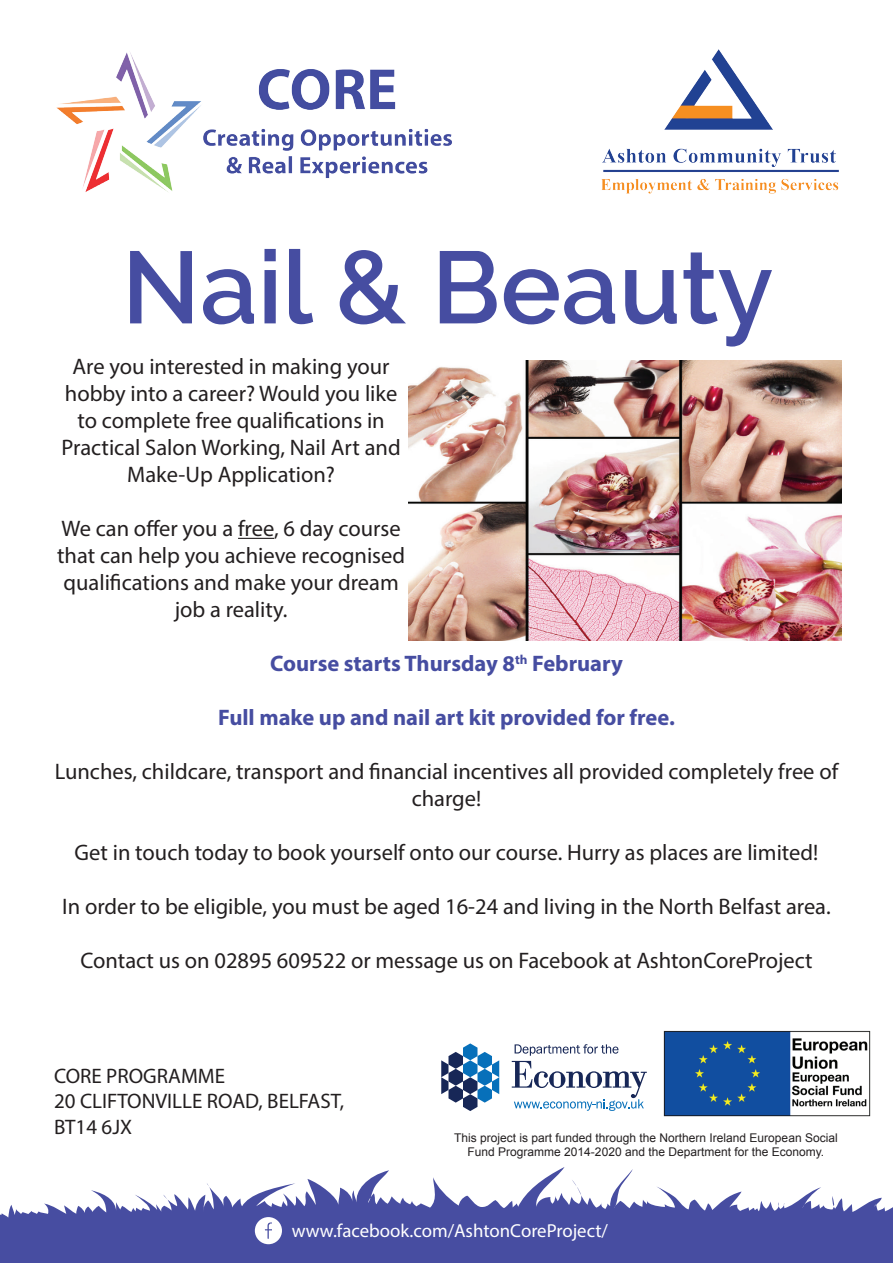
<style>
.page{position:relative;width:893px;height:1263px;background:#fff}
.page>*{position:absolute;margin:0;border:0;box-sizing:border-box;transform-origin:0 0}
.t1{font:600 102px "Raleway";color:#464da1}
.t2{font:22.5px/27px "Myriad Pro";color:#231f20;text-align:center}
.t3{font:700 22.5px "Myriad Pro";color:#464da1}
.t4{font:21px/25.2px "Myriad Pro";color:#231f20}
.t5{font:18.75px "Myriad Pro";color:#fff}
.t6{font:12px/14.4px "Arial";color:#231f20;text-align:center}
</style>
<div class="page">
<img style="left:56px;top:52px;width:396px;height:140px">
<img style="left:601px;top:49px;width:238px;height:145px">
<svg style="left:0;top:1167px;width:893px;height:51px"></svg>
<div style="left:0;top:1218px;width:893px;height:45px;background:#474da1"></div>
<svg style="left:254px;top:1216px;width:29px;height:29px"></svg>
<img style="left:663px;top:1030px;width:207px;height:86px">
<svg style="left:441px;top:1043px;width:58px;height:68px"></svg>
<svg style="left:512px;top:1044px;width:135px;height:67px"></svg>
<hr style="left:238px;top:538px;width:36px;height:1px;background:#231f20">
<img style="left:408px;top:360px;width:434px;height:280px">
<h1 class="t1" style="left:122px;top:229px;width:653px">Nail &amp; Beauty</h1>
<p class="t2" style="left:62px;top:353px;width:341px">Are you interested in making your hobby into a career? Would you like to complete free qualifications in<br>Practical Salon Working, Nail Art and<br>Make-Up Application?</p>
<p class="t2" style="left:57px;top:515px;width:349px">We can offer you a free, 6 day course that can help you achieve recognised qualifications and make your dream job a reality.</p>
<p class="t3" style="left:270px;top:649px;width:354px">Course starts Thursday 8<sup>th</sup> February</p>
<p class="t3" style="left:218px;top:703px;width:458px">Full make up and nail art kit provided for free.</p>
<p class="t2" style="left:55px;top:758px;width:785px">Lunches, childcare, transport and financial incentives all provided completely free of charge!</p>
<p class="t2" style="left:75px;top:839px;width:745px">Get in touch today to book yourself onto our course. Hurry as places are limited!</p>
<p class="t2" style="left:62px;top:893px;width:770px">In order to be eligible, you must be aged 16-24 and living in the North Belfast area.</p>
<p class="t2" style="left:80px;top:947px;width:734px">Contact us on 02895 609522 or message us on Facebook at AshtonCoreProject</p>
<p class="t4" style="left:54px;top:1063px;width:292px">CORE PROGRAMME<br>20 CLIFTONVILLE ROAD, BELFAST,<br>BT14 6JX</p>
<p class="t6" style="left:454px;top:1131px;width:385px">This project is part funded through the Northern Ireland European Social<br>Fund Programme 2014-2020 and the Department for the Economy.</p>
<p class="t5" style="left:292px;top:1219px;width:318px">www.facebook.com/AshtonCoreProject/</p>
</div>
